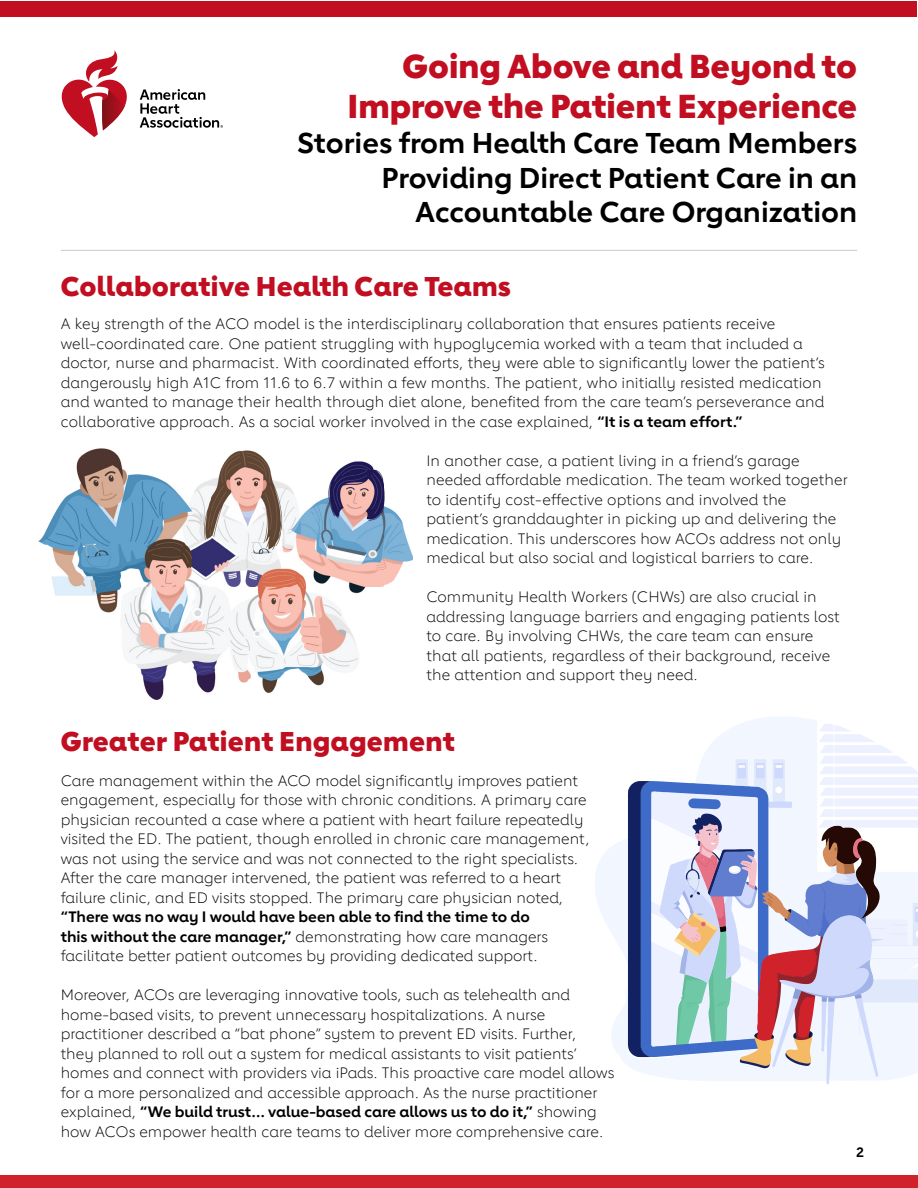
<style>
.page{position:relative;width:918px;height:1188px;background:#fff}
.page>*{position:absolute;margin:0;border:0;box-sizing:border-box;transform-origin:0 0}
.t1{font:800 33px/39.6px "Lub Dub";color:#c10e21;text-align:right}
.t2{font:700 28.5px/34.2px "Lub Dub";color:#000;text-align:right}
.t3{font:800 27px "Lub Dub";letter-spacing:.01em;color:#c10e21}
.t4{font:300 15px/19.5px "Lub Dub";color:#000}
.t5{font:700 13.5px "Lub Dub";color:#000}
.s1{font-weight:700}
</style>
<div class="page">
<div style="left:1px;top:1px;width:916px;height:16px;background:#c10e21"></div>
<hr style="left:61px;top:250px;width:796px;height:1px;background:#d1d1d1">
<img style="left:39px;top:448px;width:374px;height:252px">
<div style="left:0;top:1175px;width:918px;height:13px;background:#cf222b"></div>
<svg style="left:595px;top:717px;width:323px;height:367px"></svg>
<svg style="left:140px;top:89px;width:83px;height:39px"></svg>
<svg style="left:61px;top:50px;width:66px;height:87px"></svg>
<h1 class="t1" style="left:348px;top:46px;width:511px">Going Above and Beyond to<br>Improve the Patient Experience</h1>
<h2 class="t2" style="left:297px;top:126px;width:562px">Stories from Health Care Team Members<br>Providing Direct Patient Care in an<br>Accountable Care Organization</h2>
<h3 class="t3" style="left:61px;top:269px;width:452px">Collaborative Health Care Teams</h3>
<p class="t4" style="left:61px;top:314px;width:765px">A key strength of the ACO model is the interdisciplinary collaboration that ensures patients receive well-coordinated care. One patient struggling with hypoglycemia worked with a team that included a doctor, nurse and pharmacist. With coordinated efforts, they were able to significantly lower the patient’s dangerously high A1C from 11.6 to 6.7 within a few months. The patient, who initially resisted medication and wanted to manage their health through diet alone, benefited from the care team’s perseverance and collaborative approach. As a social worker involved in the case explained, <span class="s1">“It is a team effort.”</span></p>
<p class="t4" style="left:426px;top:451px;width:423px">In another case, a patient living in a friend’s garage needed affordable medication. The team worked together to identify cost-effective options and involved the patient’s granddaughter in picking up and delivering the medication. This underscores how ACOs address not only medical but also social and logistical barriers to care.</p>
<p class="t4" style="left:426px;top:587px;width:415px">Community Health Workers (CHWs) are also crucial in addressing language barriers and engaging patients lost to care. By involving CHWs, the care team can ensure that all patients, regardless of their background, receive the attention and support they need.</p>
<h3 class="t3" style="left:61px;top:725px;width:396px">Greater Patient Engagement</h3>
<p class="t4" style="left:61px;top:771px;width:530px">Care management within the ACO model significantly improves patient engagement, especially for those with chronic conditions. A primary care physician recounted a case where a patient with heart failure repeatedly visited the ED. The patient, though enrolled in chronic care management, was not using the service and was not connected to the right specialists.<br>After the care manager intervened, the patient was referred to a heart failure clinic, and ED visits stopped. The primary care physician noted,</p>
<p class="t4" style="left:61px;top:907px;width:489px"><span class="s1">“There was no way I would have been able to find the time to do this without the care manager,”</span> demonstrating how care managers facilitate better patient outcomes by providing dedicated support.</p>
<p class="t4" style="left:61px;top:985px;width:555px">Moreover, ACOs are leveraging innovative tools, such as telehealth and home-based visits, to prevent unnecessary hospitalizations. A nurse practitioner described a “bat phone” system to prevent ED visits. Further,<br>they planned to roll out a system for medical assistants to visit patients’ homes and connect with providers via iPads. This proactive care model allows for a more personalized and accessible approach. As the nurse practitioner explained, <span class="s1">“We build trust… value-based care allows us to do it,”</span> showing how ACOs empower health care teams to deliver more comprehensive care.</p>
<p class="t5" style="left:856px;top:1144px;width:9px">2</p>
</div>
